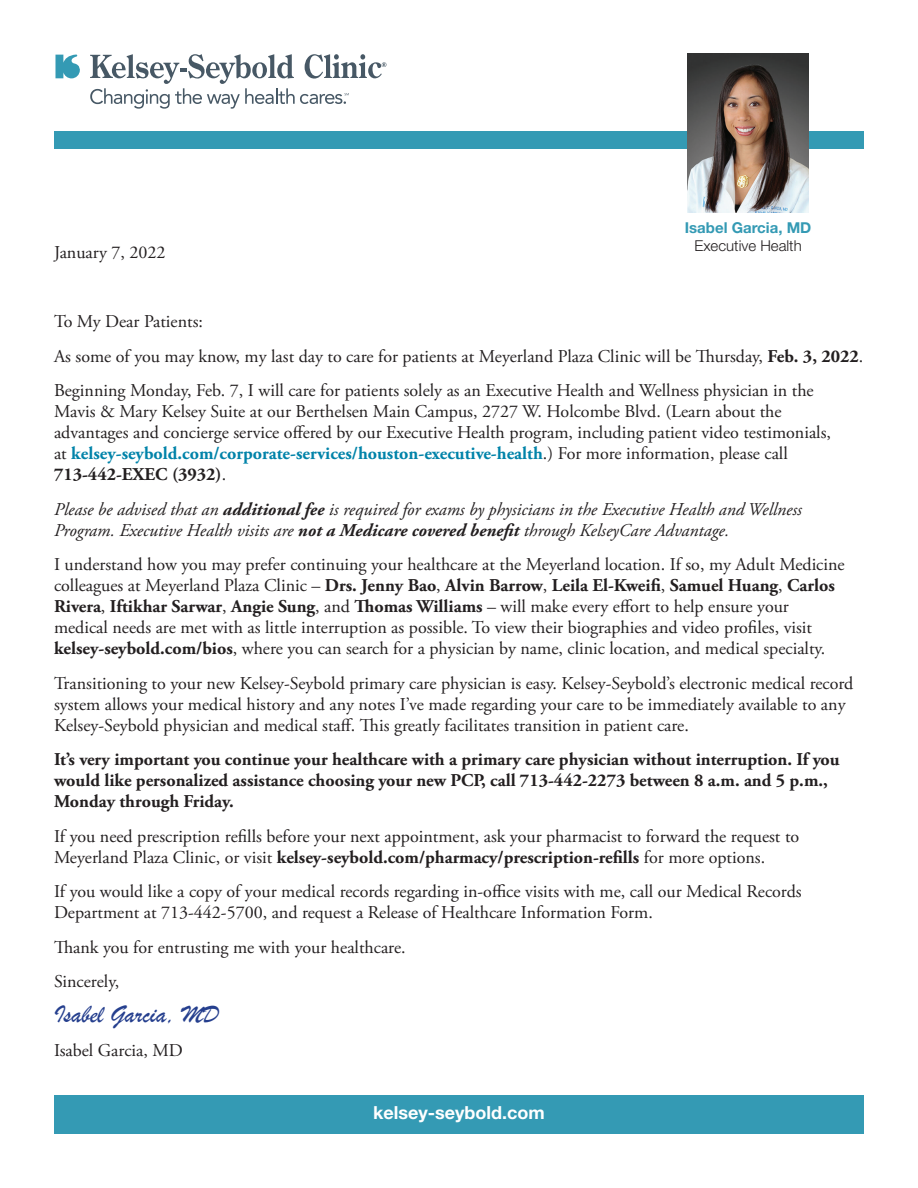
<style>
.page{position:relative;width:918px;height:1188px;background:#fff}
.page>*{position:absolute;margin:0;border:0;box-sizing:border-box;transform-origin:0 0}
.t1{font:25.5px "Brush Script";color:#253f8e}
.t2{font:18px/21px "Adobe Garamond Pro";color:#231f20}
.t3{font:700 18px/21px "Adobe Garamond Pro";color:#231f20}
.t4{font:italic 18px/21px "Adobe Garamond Pro";color:#231f20}
.t5{font:700 18px "Helvetica Neue LT Std";color:#fff}
.t6{font:700 15px "Helvetica Neue LT Std";color:#349ab4}
.t7{font:300 15px "Helvetica Neue LT Std";color:#231f20}
.s1{font-weight:700}
.s2{font-weight:700;color:#0083a9}
</style>
<div class="page">
<div style="left:54px;top:132px;width:810px;height:17px;background:#349ab4"></div>
<div style="left:54px;top:1095px;width:810px;height:39px;background:#349ab4"></div>
<svg style="left:56px;top:55px;width:24px;height:23px"></svg>
<svg style="left:90px;top:54px;width:296px;height:55px"></svg>
<img style="left:688px;top:54px;width:121px;height:158px">
<p class="t2" style="left:54px;top:243px;width:113px">January 7, 2022</p>
<p class="t6" style="left:685px;top:219px;width:128px">Isabel Garcia, MD</p>
<p class="t7" style="left:695px;top:237px;width:109px">Executive Health</p>
<p class="t2" style="left:54px;top:312px;width:151px">To My Dear Patients:</p>
<p class="t2" style="left:54px;top:346px;width:811px">As some of you may know, my last day to care for patients at Meyerland Plaza Clinic will be Thursday, <span class="s1">Feb. 3, 2022</span>.</p>
<p class="t2" style="left:54px;top:381px;width:779px">Beginning Monday, Feb. 7, I will care for patients solely as an Executive Health and Wellness physician in the Mavis &amp; Mary Kelsey Suite at our Berthelsen Main Campus, 2727 W. Holcombe Blvd. (Learn about the advantages and concierge service offered by our Executive Health program, including patient video testimonials, at <span class="s2">kelsey-seybold.com/corporate-services/houston-executive-health</span>.) For more information, please call <span class="s1">713-442-EXEC (3932)</span>.</p>
<p class="t4" style="left:54px;top:499px;width:749px">Please be advised that an <span class="s1">additional fee</span> is required for exams by physicians in the Executive Health and Wellness<br>Program. Executive Health visits are <span class="s1">not a Medicare covered benefit</span> through KelseyCare Advantage.</p>
<p class="t2" style="left:54px;top:555px;width:792px">I understand how you may prefer continuing your healthcare at the Meyerland location. If so, my Adult Medicine colleagues at Meyerland Plaza Clinic – <span class="s1">Drs. Jenny Bao</span>, <span class="s1">Alvin Barrow</span>, <span class="s1">Leila El-Kweifi</span>, <span class="s1">Samuel Huang</span>, <span class="s1">Carlos Rivera</span>, <span class="s1">Iftikhar Sarwar</span>, <span class="s1">Angie Sung</span>, and <span class="s1">Thomas Williams</span> – will make every effort to help ensure your medical needs are met with as little interruption as possible. To view their biographies and video profiles, visit <span class="s1">kelsey-seybold.com/bios</span>, where you can search for a physician by name, clinic location, and medical specialty.</p>
<p class="t2" style="left:54px;top:673px;width:801px">Transitioning to your new Kelsey-Seybold primary care physician is easy. Kelsey-Seybold’s electronic medical record system allows your medical history and any notes I’ve made regarding your care to be immediately available to any<br>Kelsey-Seybold physician and medical staff. This greatly facilitates transition in patient care.</p>
<p class="t3" style="left:54px;top:749px;width:787px">It’s very important you continue your healthcare with a primary care physician without interruption. If you would like personalized assistance choosing your new PCP, call 713-442-2273 between 8 a.m. and 5 p.m.,<br>Monday through Friday.</p>
<p class="t2" style="left:54px;top:826px;width:747px">If you need prescription refills before your next appointment, ask your pharmacist to forward the request to<br>Meyerland Plaza Clinic, or visit <span class="s1">kelsey-seybold.com/pharmacy/prescription-refills</span> for more options.</p>
<p class="t2" style="left:54px;top:882px;width:749px">If you would like a copy of your medical records regarding in-office visits with me, call our Medical Records<br>Department at 713-442-5700, and request a Release of Healthcare Information Form.</p>
<p class="t2" style="left:54px;top:937px;width:353px">Thank you for entrusting me with your healthcare.</p>
<p class="t2" style="left:54px;top:972px;width:67px">Sincerely,</p>
<p class="t1" style="left:54px;top:998px;width:167px">Isabel Garcia, MD</p>
<p class="t2" style="left:54px;top:1041px;width:130px">Isabel Garcia, MD</p>
<p class="t5" style="left:373px;top:1102px;width:173px">kelsey-seybold.com</p>
</div>
